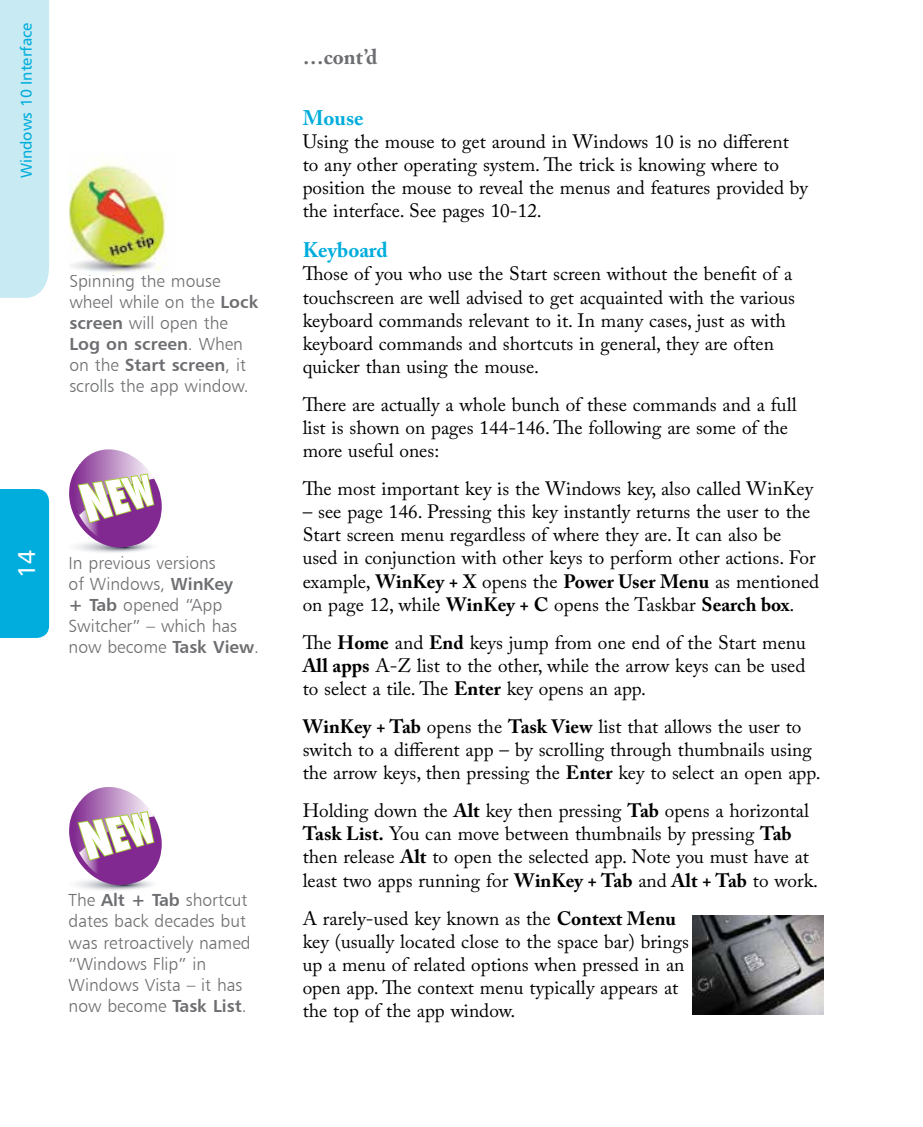
<style>
.page{position:relative;width:923px;height:1127px;background:#fff}
.page>*{position:absolute;margin:0;border:0;box-sizing:border-box;transform-origin:0 0}
.t1{font:24.5px "Humanist 777 BT Roman B";color:#fff}
.t2{font:700 21px "Adobe Caslon Pro";color:#00addc}
.t3{font:700 21px "Adobe Caslon Pro";color:#6d6e71}
.t4{font:19.25px/23.1px "Adobe Caslon Pro";color:#000}
.t5{font:17.5px/21px "Humanist 777 BT Light B";color:#6d6e71}
.t6{font:17.5px/21px "Humanist 777 BT Bold B";color:#6d6e71}
.t7{font:15.75px "Humanist 777 BT Roman B";color:#00addc}
.s1{font-family:"Humanist 777 BT Bold B"}
.s2{font-family:"Humanist 777 BT Light B"}
.s3{font-weight:700}
</style>
<div class="page">
<div style="left:0;top:489px;width:49px;height:148px;background:#00addc"></div>
<div style="left:0;top:0;width:49px;height:298px;background:#c8eaf3"></div>
<img style="left:69px;top:162px;width:97px;height:111px">
<img style="left:692px;top:915px;width:131px;height:98px">
<svg style="left:69px;top:449px;width:93px;height:104px"></svg>
<svg style="left:69px;top:787px;width:93px;height:103px"></svg>
<p class="t7" style="left:17px;top:178px;width:157px;rotate:-90deg">Windows 10 Interface</p>
<p class="t5" style="left:69px;top:270px;width:190px">Spinning the mouse wheel while on the <span class="s1">Lock screen</span> will open the</p>
<p class="t6" style="left:69px;top:333px;width:178px">Log on screen<span class="s2">. When on the</span> Start screen<span class="s2">, it</span></p>
<p class="t5" style="left:69px;top:375px;width:181px">scrolls the app window.</p>
<p class="t1" style="left:12px;top:577px;width:30px;rotate:-90deg">14</p>
<p class="t5" style="left:69px;top:551px;width:192px">In previous versions<br>of Windows, <span class="s1">WinKey<br>+ Tab</span> opened “App<br>Switcher” – which has now become <span class="s1">Task View</span>.</p>
<p class="t5" style="left:69px;top:889px;width:184px">The <span class="s1">Alt + Tab</span> shortcut dates back decades but was retroactively named “Windows Flip” in<br>Windows Vista – it has now become <span class="s1">Task List</span>.</p>
<p class="t3" style="left:303px;top:45px;width:76px">…cont’d</p>
<p class="t2" style="left:303px;top:105px;width:62px">Mouse</p>
<p class="t4" style="left:303px;top:129px;width:506px">Using the mouse to get around in Windows 10 is no different to any other operating system. The trick is knowing where to position the mouse to reveal the menus and features provided by the interface. See pages 10-12.</p>
<p class="t2" style="left:303px;top:238px;width:87px">Keyboard</p>
<p class="t4" style="left:303px;top:262px;width:494px">Those of you who use the Start screen without the benefit of a touchscreen are well advised to get acquainted with the various keyboard commands relevant to it. In many cases, just as with keyboard commands and shortcuts in general, they are often quicker than using the mouse.</p>
<p class="t4" style="left:303px;top:392px;width:495px">There are actually a whole bunch of these commands and a full list is shown on pages 144-146. The following are some of the more useful ones:</p>
<p class="t4" style="left:303px;top:477px;width:512px">The most important key is the Windows key, also called WinKey</p>
<p class="t4" style="left:303px;top:500px;width:518px">– see page 146. Pressing this key instantly returns the user to the Start screen menu regardless of where they are. It can also be used in conjunction with other keys to perform other actions. For example, <span class="s3">WinKey + X</span> opens the <span class="s3">Power User Menu</span> as mentioned on page 12, while <span class="s3">WinKey + C</span> opens the Taskbar <span class="s3">Search box</span>.</p>
<p class="t4" style="left:303px;top:630px;width:504px;text-align:justify">The <span class="s3">Home</span> and <span class="s3">End</span> keys jump from one end of the Start menu <span class="s3">All apps</span> A-Z list to the other, while the arrow keys can be used to select a tile. The <span class="s3">Enter</span> key opens an app.</p>
<p class="t4" style="left:303px;top:714px;width:519px"><span class="s3">WinKey + Tab</span> opens the <span class="s3">Task View</span> list that allows the user to switch to a different app – by scrolling through thumbnails using the arrow keys, then pressing the <span class="s3">Enter</span> key to select an open app.</p>
<p class="t4" style="left:303px;top:798px;width:517px">Holding down the <span class="s3">Alt</span> key then pressing <span class="s3">Tab</span> opens a horizontal <span class="s3">Task List.</span> You can move between thumbnails by pressing <span class="s3">Tab </span>then release <span class="s3">Alt</span> to open the selected app. Note you must have at least two apps running for <span class="s3">WinKey + Tab</span> and <span class="s3">Alt + Tab</span> to work.</p>
<p class="t4" style="left:303px;top:906px;width:388px">A rarely-used key known as the <span class="s3">Context Menu </span>key (usually located close to the space bar) brings up a menu of related options when pressed in an open app. The context menu typically appears at the top of the app window.</p>
</div>
